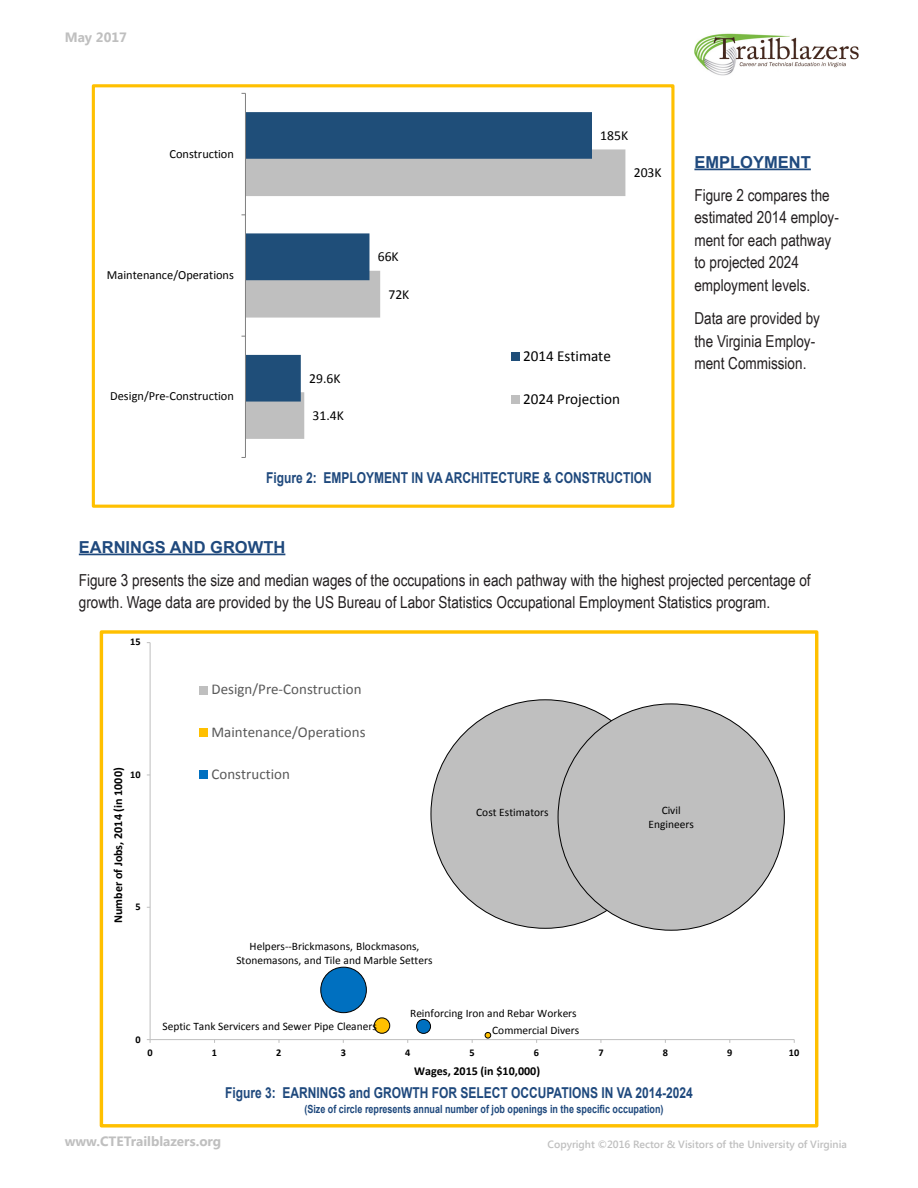
<style>
.page{position:relative;width:918px;height:1188px;background:#fff}
.page>*{position:absolute;margin:0;border:0;box-sizing:border-box;transform-origin:0 0}
.t1{font:16.5px/22.5px "Arial Narrow";color:#231f20}
.t2{font:700 16.5px "Arial";color:#1f497d}
.t3{font:15.3px "Calibri";color:#000}
.t4{font:700 15px "Arial";color:#1f497d;scale:.8 1}
.t5{font:15px "Calibri";color:#595959}
.t6{font:13.8px "Calibri";color:#000}
.t7{font:700 13.5px "Segoe UI";color:#bfbfbf}
.t8{font:12.45px "Calibri";color:#000}
.t9{font:700 12.15px "Calibri";letter-spacing:.005em;color:#000}
.t10{font:11.4px/14px "Calibri";color:#000;text-align:center}
.t11{font:700 11.25px "Arial";color:#1f497d;scale:.8 1}
.t12{font:600 10.5px "Segoe UI";color:#bfbfbf}
.t13{font:700 10.35px "Calibri";color:#000}
</style>
<div class="page">
<img style="left:694px;top:33px;width:165px;height:43px">
<svg style="left:246px;top:149px;width:379px;height:290px"></svg>
<svg style="left:246px;top:112px;width:346px;height:290px"></svg>
<hr style="left:245px;top:93px;width:1px;height:364px;background:#7f7f7f">
<div style="left:511px;top:352px;width:9px;height:8px;background:#1f4e79"></div>
<div style="left:511px;top:395px;width:9px;height:9px;background:#bfbfbf"></div>
<div style="left:92px;top:84px;width:582px;height:424px;border:3px solid #ffc000"></div>
<hr style="left:694px;top:169px;width:117px;height:1px;background:#1f497d">
<hr style="left:79px;top:554px;width:206px;height:1px;background:#1f497d">
<svg style="left:199px;top:686px;width:9px;height:93px"></svg>
<hr style="left:150px;top:643px;width:1px;height:397px;background:#bfbfbf">
<hr style="left:150px;top:1039px;width:644px;height:1px;background:#bfbfbf">
<div style="left:321px;top:967px;width:45px;height:46px;background:#0070c0;border-radius:50%"></div>
<div style="left:320px;top:967px;width:47px;height:46px;border:1px solid #000;border-radius:50%"></div>
<div style="left:417px;top:1019px;width:14px;height:14px;background:#0070c0;border-radius:50%"></div>
<div style="left:416px;top:1019px;width:15px;height:15px;border:1px solid #000;border-radius:50%"></div>
<div style="left:431px;top:700px;width:228px;height:228px;background:#bfbfbf;border-radius:50%"></div>
<div style="left:558px;top:704px;width:226px;height:226px;background:#bfbfbf;border-radius:50%"></div>
<div style="left:374px;top:1018px;width:16px;height:15px;background:#ffc000;border-radius:50%"></div>
<div style="left:374px;top:1017px;width:16px;height:17px;border:1px solid #000;border-radius:50%"></div>
<svg style="left:485px;top:1032px;width:6px;height:6px"></svg>
<div style="left:100px;top:630px;width:718px;height:497px;border:3px solid #ffc000"></div>
<p class="t7" style="left:65px;top:28px;width:64px">May 2017</p>
<p class="t8" style="left:169px;top:146px;width:66px">Construction</p>
<p class="t8" style="left:107px;top:267px;width:129px">Maintenance/Operations</p>
<p class="t8" style="left:110px;top:388px;width:125px">Design/Pre-Construction</p>
<p class="t6" style="left:600px;top:127px;width:29px">185K</p>
<p class="t6" style="left:309px;top:370px;width:33px">29.6K</p>
<p class="t6" style="left:313px;top:407px;width:33px">31.4K</p>
<p class="t6" style="left:378px;top:248px;width:22px">66K</p>
<p class="t6" style="left:388px;top:286px;width:22px">72K</p>
<p class="t6" style="left:634px;top:164px;width:29px">203K</p>
<p class="t3" style="left:523px;top:346px;width:89px">2014 Estimate</p>
<p class="t3" style="left:523px;top:389px;width:99px">2024 Projection</p>
<p class="t4" style="left:266px;top:468px;width:483px">Figure 2: EMPLOYMENT IN VA ARCHITECTURE &amp; CONSTRUCTION</p>
<p class="t2" style="left:694px;top:151px;width:118px">EMPLOYMENT</p>
<p class="t1" style="left:694px;top:183px;width:146px">Figure 2 compares the estimated 2014 employ&shy;ment for each pathway to projected 2024 employment levels.</p>
<p class="t1" style="left:694px;top:307px;width:127px">Data are provided by the Virginia Employ&shy;ment Commission.</p>
<p class="t2" style="left:79px;top:536px;width:208px">EARNINGS AND GROWTH</p>
<p class="t1" style="left:79px;top:568px;width:733px">Figure 3 presents the size and median wages of the occupations in each pathway with the highest projected percentage of growth. Wage data are provided by the US Bureau of Labor Statistics Occupational Employment Statistics program.</p>
<p class="t13" style="left:130px;top:635px;width:12px">15</p>
<p class="t9" style="left:110px;top:923px;width:157px;rotate:-90deg">Number of Jobs, 2014 (in 1000)</p>
<p class="t13" style="left:130px;top:768px;width:12px">10</p>
<p class="t13" style="left:135px;top:900px;width:7px">5</p>
<p class="t13" style="left:135px;top:1032px;width:7px">0</p>
<p class="t5" style="left:212px;top:680px;width:152px">Design/Pre-Construction</p>
<p class="t5" style="left:212px;top:722px;width:156px">Maintenance/Operations</p>
<p class="t5" style="left:212px;top:765px;width:80px">Construction</p>
<p class="t10" style="left:476px;top:805px;width:74px">Cost Estimators</p>
<p class="t10" style="left:648px;top:803px;width:47px">Civil<br>Engineers</p>
<p class="t10" style="left:236px;top:940px;width:198px">Helpers--Brickmasons, Blockmasons,<br>Stonemasons, and Tile and Marble Setters</p>
<p class="t10" style="left:410px;top:1006px;width:168px">Reinforcing Iron and Rebar Workers</p>
<p class="t10" style="left:163px;top:1019px;width:216px">Septic Tank Servicers and Sewer Pipe Cleaners</p>
<p class="t10" style="left:492px;top:1024px;width:89px">Commercial Divers</p>
<p class="t13" style="left:148px;top:1046px;width:7px">0</p>
<p class="t13" style="left:212px;top:1046px;width:7px">1</p>
<p class="t13" style="left:276px;top:1046px;width:7px">2</p>
<p class="t13" style="left:341px;top:1046px;width:7px">3</p>
<p class="t13" style="left:405px;top:1046px;width:7px">4</p>
<p class="t13" style="left:470px;top:1046px;width:7px">5</p>
<p class="t13" style="left:534px;top:1046px;width:7px">6</p>
<p class="t13" style="left:598px;top:1046px;width:7px">7</p>
<p class="t13" style="left:663px;top:1046px;width:7px">8</p>
<p class="t13" style="left:727px;top:1046px;width:7px">9</p>
<p class="t13" style="left:789px;top:1046px;width:12px">10</p>
<p class="t9" style="left:414px;top:1063px;width:127px">Wages, 2015 (in $10,000)</p>
<p class="t4" style="left:225px;top:1083px;width:586px">Figure 3: EARNINGS and GROWTH FOR SELECT OCCUPATIONS IN VA 2014-2024</p>
<p class="t11" style="left:304px;top:1101px;width:450px">(Size of circle represents annual number of job openings in the specific occupation)</p>
<p class="t7" style="left:65px;top:1132px;width:158px">www.CTETrailblazers.org</p>
<p class="t12" style="left:548px;top:1137px;width:301px">Copyright ©2016 Rector &amp; Visitors of the University of Virginia</p>
</div>
